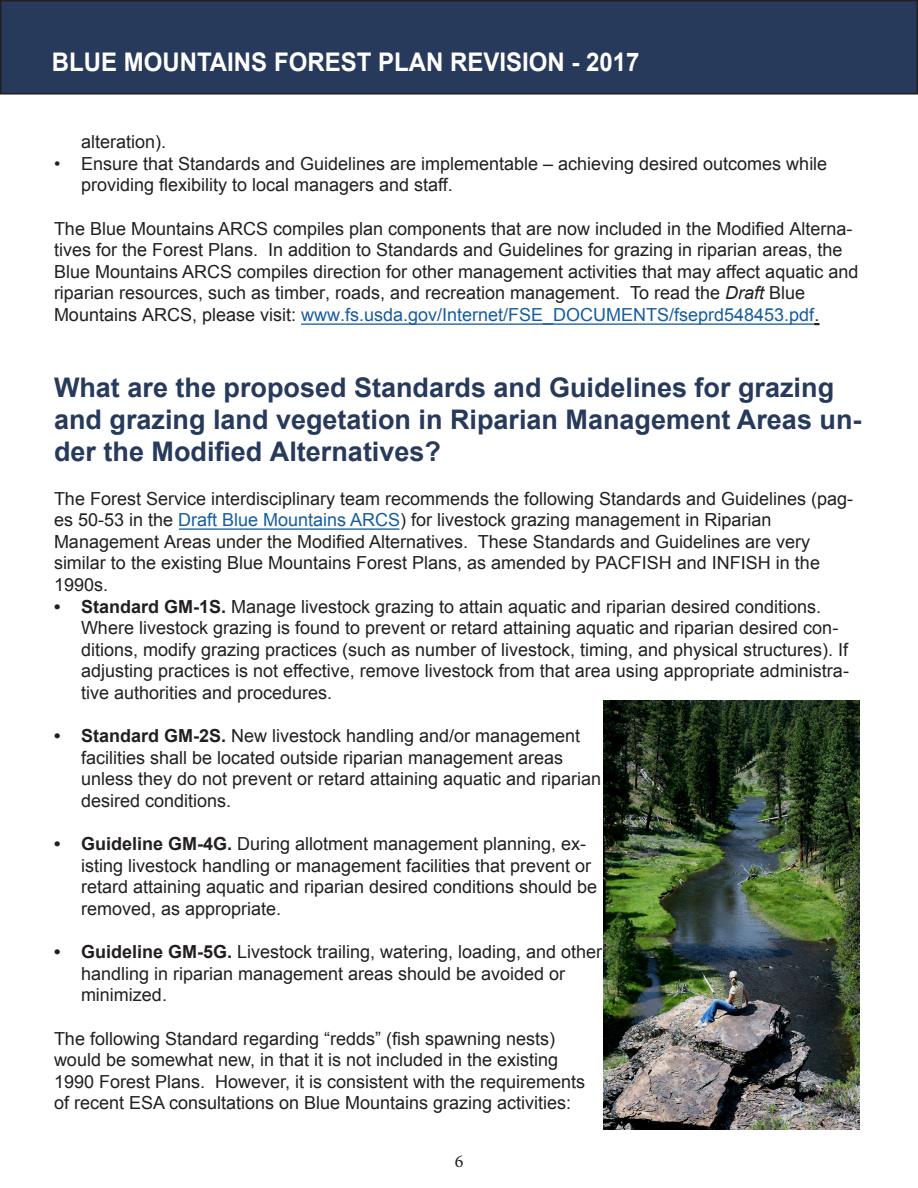
<style>
.page{position:relative;width:918px;height:1188px;background:#fff}
.page>*{position:absolute;margin:0;border:0;box-sizing:border-box;transform-origin:0 0}
.t1{font:700 27px/32.4px "Arial";color:#273a5b}
.t2{font:700 25.65px "Arial";color:#fff;scale:.93 1}
.t3{font:18px/21.6px "Arial";color:#231f20}
.t4{font:18px "Minion Pro";color:#231f20}
.s1{font-style:italic}
.s2{color:#175d9e}
.s3{font-weight:700}
</style>
<div class="page">
<div style="left:1px;top:1px;width:916px;height:93px;background:#273a5b"></div>
<div style="left:0;top:0;width:918px;height:95px;border:2px solid #231f20"></div>
<img style="left:603px;top:701px;width:257px;height:429px">
<hr style="left:301px;top:323px;width:513px;height:2px;background:#175d9e">
<hr style="left:179px;top:528px;width:220px;height:2px;background:#175d9e">
<p class="t2" style="left:7px;top:33px;width:616px">BLUE MOUNTAIN FOREST PLAN REVISION - 2017</p>
<p class="t2" style="left:52px;top:45px;width:633px">BLUE MOUNTAINS FOREST PLAN REVISION - 2017</p>
<p class="t3" style="left:81px;top:131px;width:87px">alteration).</p>
<p class="t3" style="left:81px;top:153px;width:748px;text-indent:-27px">• Ensure that Standards and Guidelines are implementable – achieving desired outcomes while providing flexibility to local managers and staff.</p>
<p class="t3" style="left:54px;top:218px;width:806px">The Blue Mountains ARCS compiles plan components that are now included in the Modified Alterna&shy;tives for the Forest Plans. In addition to Standards and Guidelines for grazing in riparian areas, the Blue Mountains ARCS compiles direction for other management activities that may affect aquatic and riparian resources, such as timber, roads, and recreation management. To read the <span class="s1">Draft</span> Blue Mountains ARCS, please visit: <span class="s2">www.fs.usda.gov/Internet/FSE_DOCUMENTS/fseprd548453.pdf</span>.</p>
<p class="t1" style="left:54px;top:372px;width:809px">What are the proposed Standards and Guidelines for grazing and grazing land vegetation in Riparian Management Areas un&shy;der the Modified Alternatives?</p>
<p class="t3" style="left:54px;top:488px;width:801px">The Forest Service interdisciplinary team recommends the following Standards and Guidelines (pag&shy;es 50-53 in the <span class="s2">Draft Blue Mountains ARCS</span>) for livestock grazing management in Riparian Management Areas under the Modified Alternatives. These Standards and Guidelines are very similar to the existing Blue Mountains Forest Plans, as amended by PACFISH and INFISH in the 1990s.</p>
<p class="t3" style="left:81px;top:596px;width:770px;text-indent:-27px"><span class="s3">• Standard GM-1S.</span> Manage livestock grazing to attain aquatic and riparian desired conditions.<br>Where livestock grazing is found to prevent or retard attaining aquatic and riparian desired con&shy;ditions, modify grazing practices (such as number of livestock, timing, and physical structures). If adjusting practices is not effective, remove livestock from that area using appropriate administra&shy;tive authorities and procedures.</p>
<p class="t3" style="left:81px;top:725px;width:522px;text-indent:-27px"><span class="s3">• Standard GM-2S.</span> New livestock handling and/or management facilities shall be located outside riparian management areas unless they do not prevent or retard attaining aquatic and riparian desired conditions.</p>
<p class="t3" style="left:81px;top:833px;width:518px;text-indent:-27px"><span class="s3">• Guideline GM-4G.</span> During allotment management planning, ex&shy;isting livestock handling or management facilities that prevent or retard attaining aquatic and riparian desired conditions should be removed, as appropriate.</p>
<p class="t3" style="left:81px;top:941px;width:523px;text-indent:-27px"><span class="s3">• Guideline GM-5G.</span> Livestock trailing, watering, loading, and other handling in riparian management areas should be avoided or minimized.</p>
<p class="t3" style="left:54px;top:1028px;width:533px">The following Standard regarding “redds” (fish spawning nests) would be somewhat new, in that it is not included in the existing 1990 Forest Plans. However, it is consistent with the requirements of recent ESA consultations on Blue Mountains grazing activities:</p>
<p class="t4" style="left:455px;top:1149px;width:10px">6</p>
</div>
